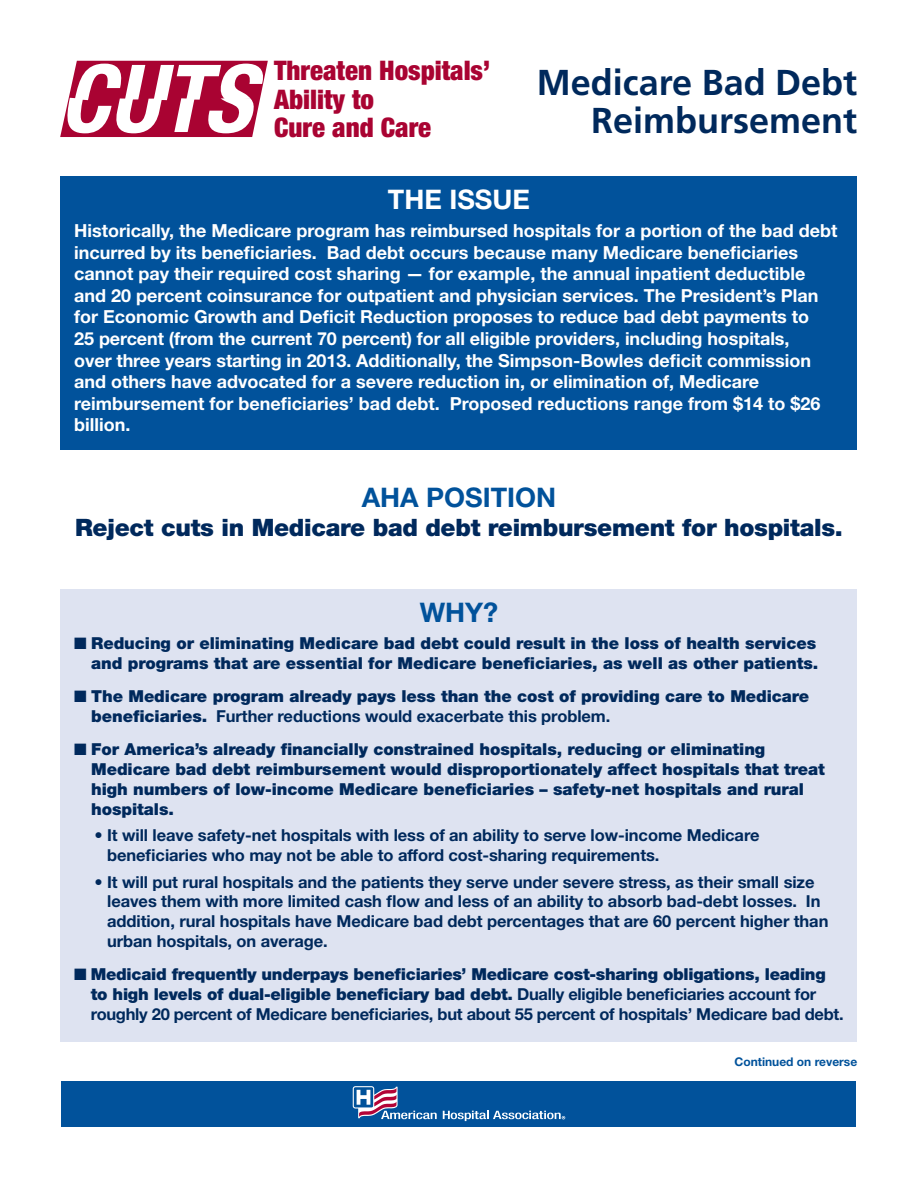
<style>
.page{position:relative;width:918px;height:1188px;background:#fff}
.page>*{position:absolute;margin:0;border:0;box-sizing:border-box;transform-origin:0 0}
.t1{font:700 36px/37.5px "Frutiger";color:#00295c;text-align:right}
.t2{font:900 condensed 27px/28.5px "Helvetica Neue LT Std";color:#a90332}
.t3{font:700 27px "Helvetica Neue LT Std";color:#01529b}
.t4{font:700 27px "Helvetica Neue LT Std";color:#fff}
.t5{font:900 24px "Helvetica Neue LT Std";letter-spacing:-.01em;color:#00295c}
.t6{font:700 18px/21.6px "Helvetica Neue LT Std";color:#fff}
.t7{font:900 16.5px/19.8px "Helvetica Neue LT Std";letter-spacing:-.005em;color:#00295c}
.t8{font:700 16.5px/19.8px "Helvetica Neue LT Std";letter-spacing:-.005em;color:#00295c}
.t9{font:700 12px "Helvetica Neue LT Std";color:#01529b}
.s1{font-weight:700}
</style>
<div class="page">
<div style="left:62px;top:1081px;width:794px;height:45px;background:#01529b"></div>
<svg style="left:353px;top:1086px;width:84px;height:33px"></svg>
<svg style="left:443px;top:1111px;width:122px;height:10px"></svg>
<svg style="left:60px;top:61px;width:208px;height:76px"></svg>
<div style="left:61px;top:176px;width:796px;height:273px;background:#01529b"></div>
<div style="left:61px;top:590px;width:796px;height:452px;background:#dee3f1"></div>
<p class="t2" style="left:274px;top:56px;width:218px">Threaten Hospitals’<br>Ability to<br>Cure and Care</p>
<p class="t1" style="left:537px;top:64px;width:322px">Medicare Bad Debt<br>Reimbursement</p>
<p class="t4" style="left:388px;top:182px;width:144px">THE ISSUE</p>
<p class="t6" style="left:74px;top:219px;width:765px">Historically, the Medicare program has reimbursed hospitals for a portion of the bad debt incurred by its beneficiaries. Bad debt occurs because many Medicare beneficiaries cannot pay their required cost sharing — for example, the annual inpatient deductible and 20 percent coinsurance for outpatient and physician services. The President’s Plan for Economic Growth and Deficit Reduction proposes to reduce bad debt payments to<br>25 percent (from the current 70 percent) for all eligible providers, including hospitals,<br>over three years starting in 2013. Additionally, the Simpson-Bowles deficit commission and others have advocated for a severe reduction in, or elimination of, Medicare reimbursement for beneficiaries’ bad debt. Proposed reductions range from $14 to $26 billion.</p>
<p class="t3" style="left:362px;top:481px;width:196px">AHA POSITION</p>
<p class="t5" style="left:75px;top:513px;width:769px">Reject cuts in Medicare bad debt reimbursement for hospitals.</p>
<p class="t3" style="left:420px;top:596px;width:80px">WHY?</p>
<p class="t7" style="left:74px;top:633px;width:746px;text-align:right">■ Reducing or eliminating Medicare bad debt could result in the loss of health services and programs that are essential for Medicare beneficiaries, as well as other patients.</p>
<p class="t7" style="left:91px;top:686px;width:719px;text-indent:-17px">■ The Medicare program already pays less than the cost of providing care to Medicare beneficiaries. <span class="s1">Further reductions would exacerbate this problem.</span></p>
<p class="t7" style="left:91px;top:739px;width:735px;text-indent:-17px">■ For America’s already financially constrained hospitals, reducing or eliminating Medicare bad debt reimbursement would disproportionately affect hospitals that treat high numbers of low-income Medicare beneficiaries – safety-net hospitals and rural hospitals.</p>
<p class="t8" style="left:107px;top:825px;width:654px;text-indent:-13px">• It will leave safety-net hospitals with less of an ability to serve low-income Medicare beneficiaries who may not be able to afford cost-sharing requirements.</p>
<p class="t8" style="left:107px;top:871px;width:723px;text-indent:-13px">• It will put rural hospitals and the patients they serve under severe stress, as their small size leaves them with more limited cash flow and less of an ability to absorb bad-debt losses. In addition, rural hospitals have Medicare bad debt percentages that are 60 percent higher than urban hospitals, on average.</p>
<p class="t7" style="left:91px;top:964px;width:754px;text-indent:-17px">■ Medicaid frequently underpays beneficiaries’ Medicare cost-sharing obligations, leading to high levels of dual-eligible beneficiary bad debt. <span class="s1">Dually eligible beneficiaries account for roughly 20 percent of Medicare beneficiaries, but about 55 percent of hospitals’ Medicare bad debt.</span></p>
<p class="t9" style="left:735px;top:1054px;width:124px">Continued on reverse</p>
</div>
